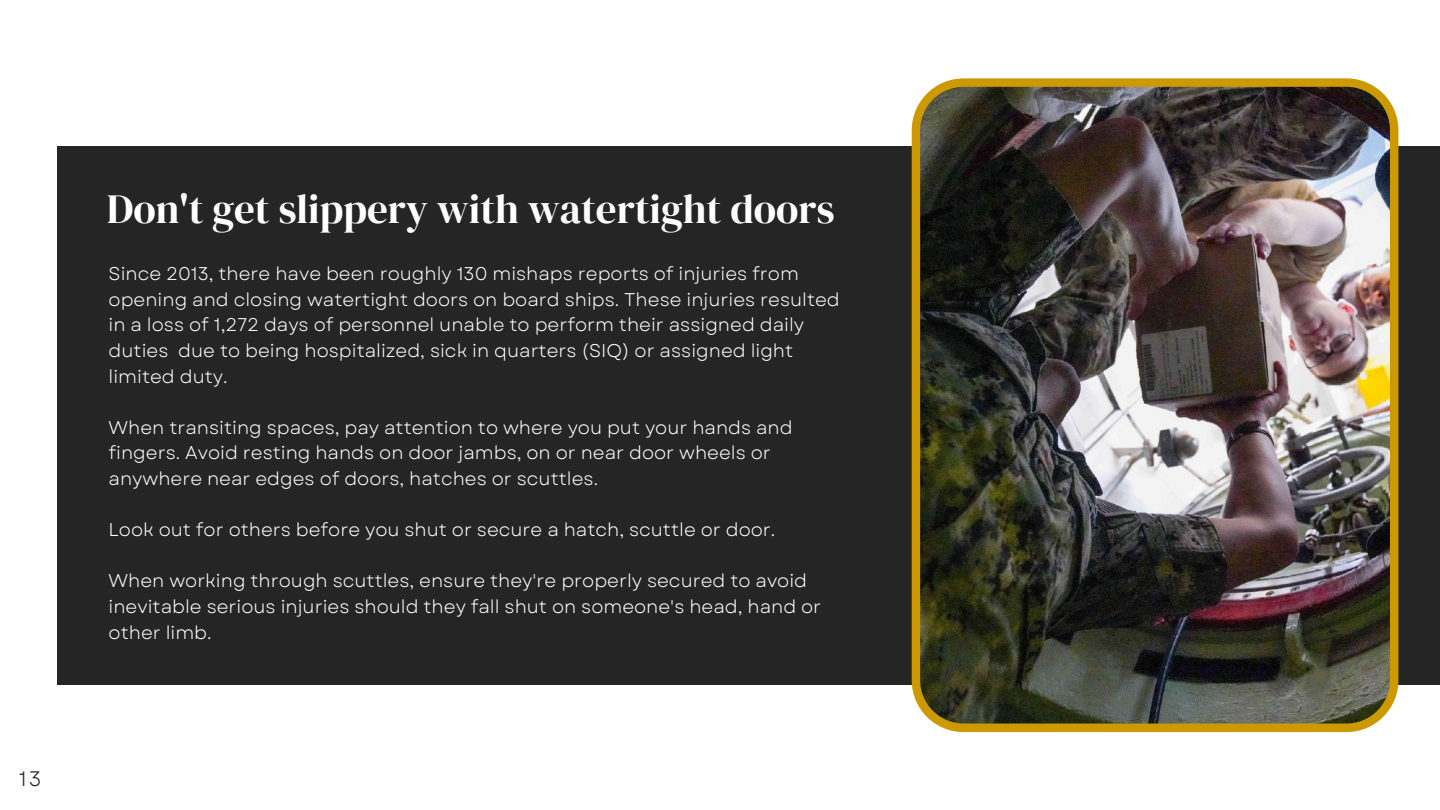
<style>
.page{position:relative;width:1440px;height:810px;background:#fff}
.page>*{position:absolute;margin:0;border:0;box-sizing:border-box;transform-origin:0 0}
.t1{font:41px "DM Serif Display";color:#fff}
.t2{font:21px "Garet";color:#252525}
.t3{font:18.4px/25.6px "Garet";color:#fff}
</style>
<div class="page">
<div style="left:57px;top:146px;width:1383px;height:538px;background:#252525"></div>
<img style="left:912px;top:78px;width:487px;height:654px">
<p class="t2" style="left:19px;top:764px;width:24px">13</p>
<h1 class="t1" style="left:107px;top:180px;width:729px">Don't get slippery with watertight doors</h1>
<p class="t3" style="left:109px;top:261px;width:733px">Since 2013, there have been roughly 130 mishaps reports of injuries from opening and closing watertight doors on board ships. These injuries resulted in a loss of 1,272 days of personnel unable to perform their assigned daily duties due to being hospitalized, sick in quarters (SIQ) or assigned light limited duty.</p>
<p class="t3" style="left:109px;top:415px;width:686px">When transiting spaces, pay attention to where you put your hands and fingers. Avoid resting hands on door jambs, on or near door wheels or anywhere near edges of doors, hatches or scuttles.</p>
<p class="t3" style="left:109px;top:517px;width:668px">Look out for others before you shut or secure a hatch, scuttle or door.</p>
<p class="t3" style="left:109px;top:568px;width:714px">When working through scuttles, ensure they're properly secured to avoid inevitable serious injuries should they fall shut on someone's head, hand or other limb.</p>
</div>
